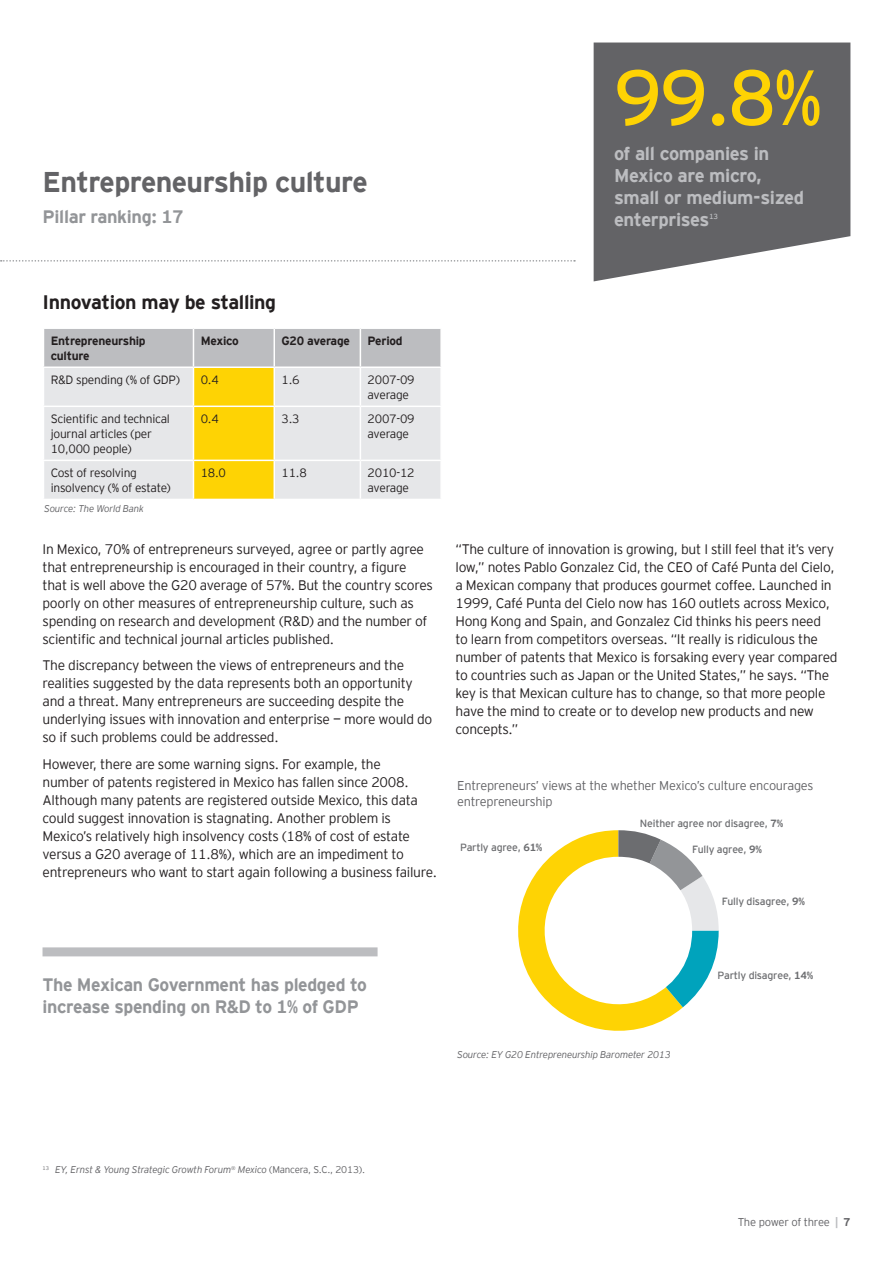
<style>
.page{position:relative;width:893px;height:1263px;background:#fff}
.page>*{position:absolute;margin:0;border:0;box-sizing:border-box;transform-origin:0 0}
.Pull_quote_figure{font:78px "EY Interstate";color:#fed304}
.Page_heading{font:700 28.5px "EY Interstate";letter-spacing:-.02em;color:#636366}
.Subheading_0__black{font:700 19.5px "EY Interstate";letter-spacing:-.02em;color:#231f20}
.Pull_quote_figure-2{font:700 18.45px/21.9px "EY Interstate";letter-spacing:-.02em;color:#bcbdc0}
.Pull_quote_figure-3{font:700 18px/21.3px "EY Interstate";letter-spacing:-.02em;color:#939598}
.Sub_heading_2{font:700 18px "EY Interstate";letter-spacing:-.02em;color:#939598}
.Body_copy{font:300 13.8px/18px "EY Interstate";letter-spacing:-.02em;color:#231f20}
.Figure_or_graph_head{font:300 12.75px/15.8px "EY Interstate";letter-spacing:-.02em;color:#636366}
.Body_copy_graphs{font:300 12px/15px "EY Interstate";letter-spacing:-.02em;color:#231f20}
.Body_copy_graphs-2{font:700 12px/15px "EY Interstate";letter-spacing:-.02em;color:#231f20}
.t1{font:300 11.25px "EY Interstate";letter-spacing:-.02em;color:#636366}
.t2{font:10.5px "EY Interstate";letter-spacing:-.02em;color:#6c6d70}
.footnote{font:italic 300 9.75px "EY Interstate";letter-spacing:-.02em;color:#636366}
.t3{font:9.75px "EY Interstate";letter-spacing:-.02em;color:#6c6d70}
.t4{font:700 8.4px "EY Interstate";color:#6c6d70}
.Pull_quote_figure-4{font:7.35px "EY Interstate";color:#bcbdc0}
.s1{font-weight:700}
.s2{font-style:normal}
.s3{font-weight:700;color:#bcbdc0}
</style>
<div class="page">
<svg style="left:44px;top:329px;width:396px;height:170px"></svg>
<hr style="left:274px;top:368px;width:1px;height:38px;background:#fff">
<hr style="left:360px;top:368px;width:1px;height:38px;background:#fff">
<hr style="left:193px;top:406px;width:81px;height:1px;background:#fff">
<hr style="left:274px;top:406px;width:86px;height:1px;background:#fff">
<hr style="left:274px;top:407px;width:1px;height:53px;background:#fff">
<hr style="left:360px;top:406px;width:82px;height:1px;background:#fff">
<hr style="left:360px;top:407px;width:1px;height:53px;background:#fff">
<hr style="left:193px;top:460px;width:81px;height:1px;background:#fff">
<hr style="left:274px;top:460px;width:86px;height:1px;background:#fff">
<hr style="left:274px;top:461px;width:1px;height:38px;background:#fff">
<hr style="left:360px;top:460px;width:82px;height:1px;background:#fff">
<hr style="left:360px;top:461px;width:1px;height:38px;background:#fff">
<hr style="left:193px;top:368px;width:1px;height:38px;background:#fff">
<hr style="left:43px;top:406px;width:150px;height:1px;background:#fff">
<hr style="left:193px;top:407px;width:1px;height:53px;background:#fff">
<hr style="left:43px;top:460px;width:150px;height:1px;background:#fff">
<hr style="left:193px;top:461px;width:1px;height:38px;background:#fff">
<hr style="left:193px;top:329px;width:1px;height:37px;background:#fff">
<hr style="left:274px;top:329px;width:1px;height:37px;background:#fff">
<hr style="left:360px;top:329px;width:1px;height:37px;background:#fff">
<hr style="left:43px;top:366px;width:150px;height:2px;background:#fff">
<hr style="left:193px;top:366px;width:81px;height:2px;background:#fff">
<hr style="left:274px;top:366px;width:86px;height:2px;background:#fff">
<hr style="left:360px;top:366px;width:82px;height:2px;background:#fff">
<svg style="left:594px;top:43px;width:256px;height:238px;fill:#636366"></svg>
<svg style="left:1px;top:260px;width:574px;height:2px"></svg>
<svg style="left:518px;top:830px;width:201px;height:201px"></svg>
<div style="left:43px;top:947px;width:335px;height:9px;background:#bcbdc0"></div>
<p class="Page_heading" style="left:43px;top:162px;width:327px">Entrepreneurship culture</p>
<p class="Sub_heading_2" style="left:43px;top:203px;width:142px">Pillar ranking: 17</p>
<p class="Pull_quote_figure" style="left:614px;top:42px;width:210px">99.8%</p>
<p class="Pull_quote_figure-2" style="left:614px;top:142px;width:192px">of all companies in<br>Mexico are micro, small or medium-sized enterprises</p>
<p class="Pull_quote_figure-4" style="left:709px;top:211px;width:11px">13</p>
<p class="Subheading_0__black" style="left:43px;top:288px;width:235px">Innovation may be stalling</p>
<p class="Body_copy_graphs-2" style="left:51px;top:332px;width:96px">Entrepreneurship culture</p>
<p class="Body_copy_graphs-2" style="left:201px;top:332px;width:40px">Mexico</p>
<p class="Body_copy_graphs-2" style="left:281px;top:332px;width:70px">G20 average</p>
<p class="Body_copy_graphs-2" style="left:368px;top:332px;width:37px">Period</p>
<p class="Body_copy_graphs" style="left:51px;top:372px;width:131px">R&amp;D spending (% of GDP)</p>
<p class="Body_copy_graphs" style="left:201px;top:372px;width:20px">0.4</p>
<p class="Body_copy_graphs" style="left:281px;top:372px;width:20px">1.6</p>
<p class="Body_copy_graphs" style="left:368px;top:372px;width:49px">2007-09 average</p>
<p class="Body_copy_graphs" style="left:51px;top:411px;width:121px">Scientific and technical journal articles (per<br>10,000 people)</p>
<p class="Body_copy_graphs" style="left:201px;top:411px;width:20px">0.4</p>
<p class="Body_copy_graphs" style="left:281px;top:411px;width:20px">3.3</p>
<p class="Body_copy_graphs" style="left:368px;top:411px;width:49px">2007-09 average</p>
<p class="Body_copy_graphs" style="left:51px;top:465px;width:122px">Cost of resolving insolvency (% of estate)</p>
<p class="Body_copy_graphs" style="left:201px;top:465px;width:27px">18.0</p>
<p class="Body_copy_graphs" style="left:281px;top:465px;width:27px">11.8</p>
<p class="Body_copy_graphs" style="left:368px;top:465px;width:49px">2010-12 average</p>
<p class="footnote" style="left:44px;top:502px;width:101px">Source: The World Bank</p>
<p class="Body_copy" style="left:43px;top:539px;width:392px">In Mexico, 70% of entrepreneurs surveyed, agree or partly agree that entrepreneurship is encouraged in their country, a figure that is well above the G20 average of 57%. But the country scores poorly on other measures of entrepreneurship culture, such as spending on research and development (R&amp;D) and the number of scientific and technical journal articles published.</p>
<p class="Body_copy" style="left:43px;top:656px;width:391px">The discrepancy between the views of entrepreneurs and the realities suggested by the data represents both an opportunity and a threat. Many entrepreneurs are succeeding despite the underlying issues with innovation and enterprise — more would do so if such problems could be addressed.</p>
<p class="Body_copy" style="left:43px;top:754px;width:396px">However, there are some warning signs. For example, the<br>number of patents registered in Mexico has fallen since 2008.<br>Although many patents are registered outside Mexico, this data could suggest innovation is stagnating. Another problem is Mexico’s relatively high insolvency costs (18% of cost of estate versus a G20 average of 11.8%), which are an impediment to entrepreneurs who want to start again following a business failure.</p>
<p class="Body_copy" style="left:455px;top:539px;width:384px">“The culture of innovation is growing, but I still feel that it’s very low,” notes Pablo Gonzalez Cid, the CEO of Café Punta del Cielo, a Mexican company that produces gourmet coffee. Launched in 1999, Café Punta del Cielo now has 160 outlets across Mexico, Hong Kong and Spain, and Gonzalez Cid thinks his peers need<br>to learn from competitors overseas. “It really is ridiculous the number of patents that Mexico is forsaking every year compared to countries such as Japan or the United States,” he says. “The key is that Mexican culture has to change, so that more people have the mind to create or to develop new products and new concepts.”</p>
<p class="Figure_or_graph_head" style="left:457px;top:777px;width:358px">Entrepreneurs’ views at the whether Mexico’s culture encourages entrepreneurship</p>
<p class="t2" style="left:460px;top:839px;width:84px">Partly agree, <span class="s1">61%</span></p>
<p class="t2" style="left:640px;top:815px;width:145px">Neither agree nor disagree, <span class="s1">7%</span></p>
<p class="t2" style="left:692px;top:842px;width:71px">Fully agree, <span class="s1">9%</span></p>
<p class="t2" style="left:722px;top:893px;width:85px">Fully disagree, <span class="s1">9%</span></p>
<p class="Pull_quote_figure-3" style="left:43px;top:973px;width:326px">The Mexican Government has pledged to increase spending on R&amp;D to 1% of GDP</p>
<p class="t3" style="left:46px;top:994px;width:32px">Mexico</p>
<p class="footnote" style="left:457px;top:1047px;width:215px">Source: EY G20 Entrepreneurship Barometer 2013</p>
<p class="t2" style="left:718px;top:968px;width:97px">Partly disagree, <span class="s1">14%</span></p>
<p class="footnote" style="left:43px;top:1163px;width:324px"><sup>13</sup> EY, Ernst &amp; Young Strategic Growth Forum<sup>®</sup> Mexico <span class="s2">(Mancera, S.C., 2013).</span></p>
<p class="t4" style="left:144px;top:1167px;width:17px">75%</p>
<p class="t1" style="left:738px;top:1214px;width:114px">The power of three <span class="s3">|</span> <span class="s1">7</span></p>
</div>
